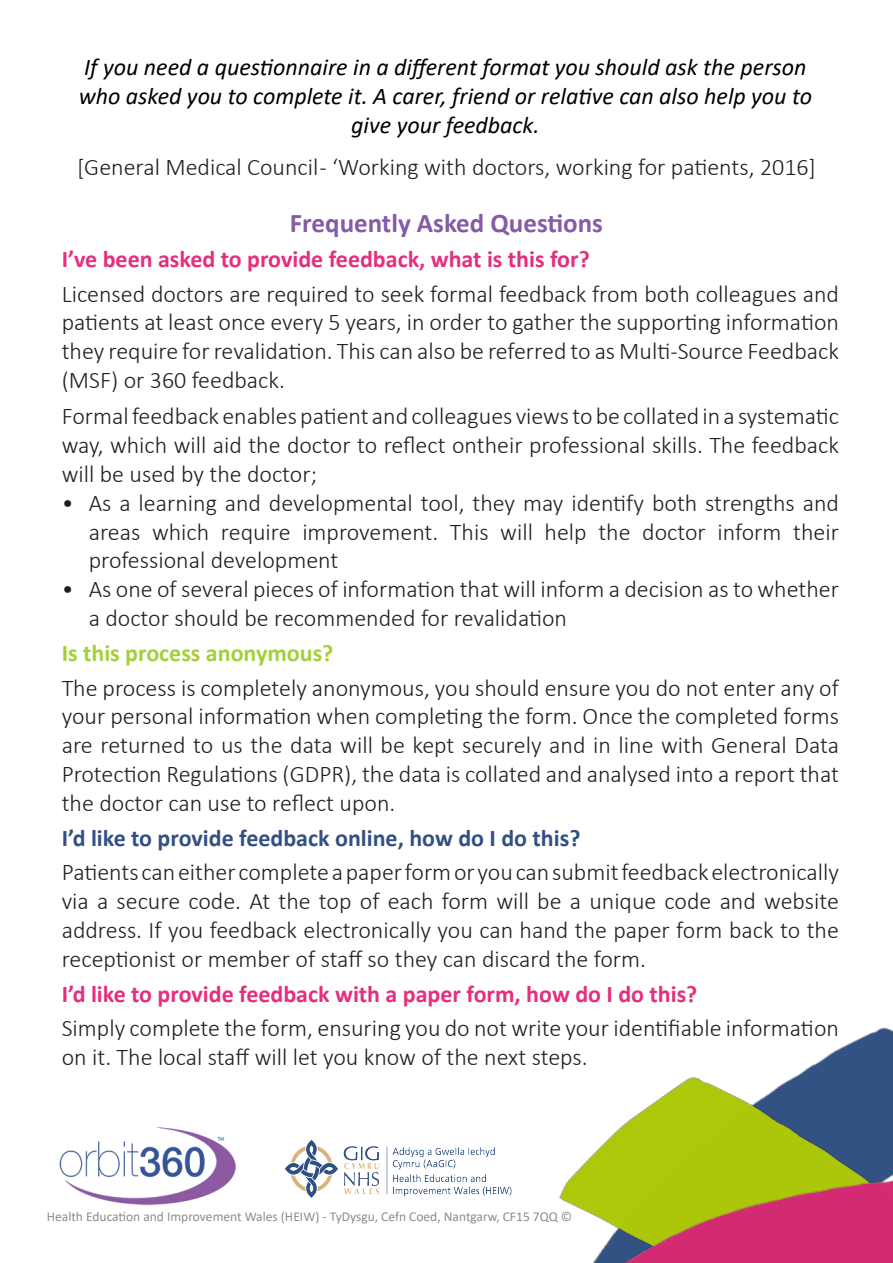
<style>
.page{position:relative;width:893px;height:1263px;background:#fff}
.page>*{position:absolute;margin:0;border:0;box-sizing:border-box;transform-origin:0 0}
.t1{font:700 27px "Calibri";color:#865aa6}
.t2{font:300 24px/28.8px "Calibri";color:#231f20;text-align:justify}
.t3{font:italic 24px/28.8px "Calibri";color:#000;text-align:center}
.t4{font:700 24px "Calibri";color:#e52e7d}
.t5{font:700 24px "Calibri";color:#325083}
.t6{font:700 24px "Calibri";color:#a6ce39}
.t7{font:13.5px "Calibri";color:#8a8c8f}
</style>
<div class="page">
<img style="left:59px;top:1127px;width:177px;height:79px">
<img style="left:285px;top:1140px;width:227px;height:58px">
<img style="left:559px;top:1152px;width:37px;height:111px">
<img style="left:596px;top:1027px;width:297px;height:236px">
<p class="t3" style="left:79px;top:52px;width:735px">If you need a questionnaire in a different format you should ask the person who asked you to complete it. A carer, friend or relative can also help you to give your feedback.</p>
<p class="t2" style="left:77px;top:153px;width:740px">[General Medical Council - ‘Working with doctors, working for patients, 2016]</p>
<p class="t1" style="left:290px;top:204px;width:315px">Frequently Asked Questions</p>
<p class="t4" style="left:62px;top:242px;width:530px">I’ve been asked to provide feedback, what is this for?</p>
<p class="t2" style="left:62px;top:279px;width:779px">Licensed doctors are required to seek formal feedback from both colleagues and patients at least once every 5 years, in order to gather the supporting information they require for revalidation. This can also be referred to as Multi-Source Feedback (MSF) or 360 feedback.</p>
<p class="t2" style="left:62px;top:402px;width:779px">Formal feedback enables patient and colleagues views to be collated in a systematic way, which will aid the doctor to reflect ontheir professional skills. The feedback will be used by the doctor;</p>
<p class="t2" style="left:89px;top:488px;width:752px;text-indent:-27px">• As a learning and developmental tool, they may identify both strengths and areas which require improvement. This will help the doctor inform their professional development</p>
<p class="t2" style="left:89px;top:574px;width:752px;text-indent:-27px">• As one of several pieces of information that will inform a decision as to whether a doctor should be recommended for revalidation</p>
<p class="t6" style="left:62px;top:636px;width:273px">Is this process anonymous?</p>
<p class="t2" style="left:62px;top:673px;width:779px">The process is completely anonymous, you should ensure you do not enter any of your personal information when completing the form. Once the completed forms are returned to us the data will be kept securely and in line with General Data Protection Regulations (GDPR), the data is collated and analysed into a report that the doctor can use to reflect upon.</p>
<p class="t5" style="left:62px;top:821px;width:520px">I’d like to provide feedback online, how do I do this?</p>
<p class="t2" style="left:62px;top:858px;width:779px">Patients can either complete a paper form or you can submit feedback electronically via a secure code. At the top of each form will be a unique code and website address. If you feedback electronically you can hand the paper form back to the receptionist or member of staff so they can discard the form.</p>
<p class="t4" style="left:62px;top:977px;width:637px">I’d like to provide feedback with a paper form, how do I do this?</p>
<p class="t2" style="left:62px;top:1014px;width:779px">Simply complete the form, ensuring you do not write your identifiable information on it. The local staff will let you know of the next steps.</p>
<p class="t7" style="left:47px;top:1207px;width:527px">Health Education and Improvement Wales (HEIW) - TyDysgu, Cefn Coed, Nantgarw, CF15 7QQ ©</p>
</div>
